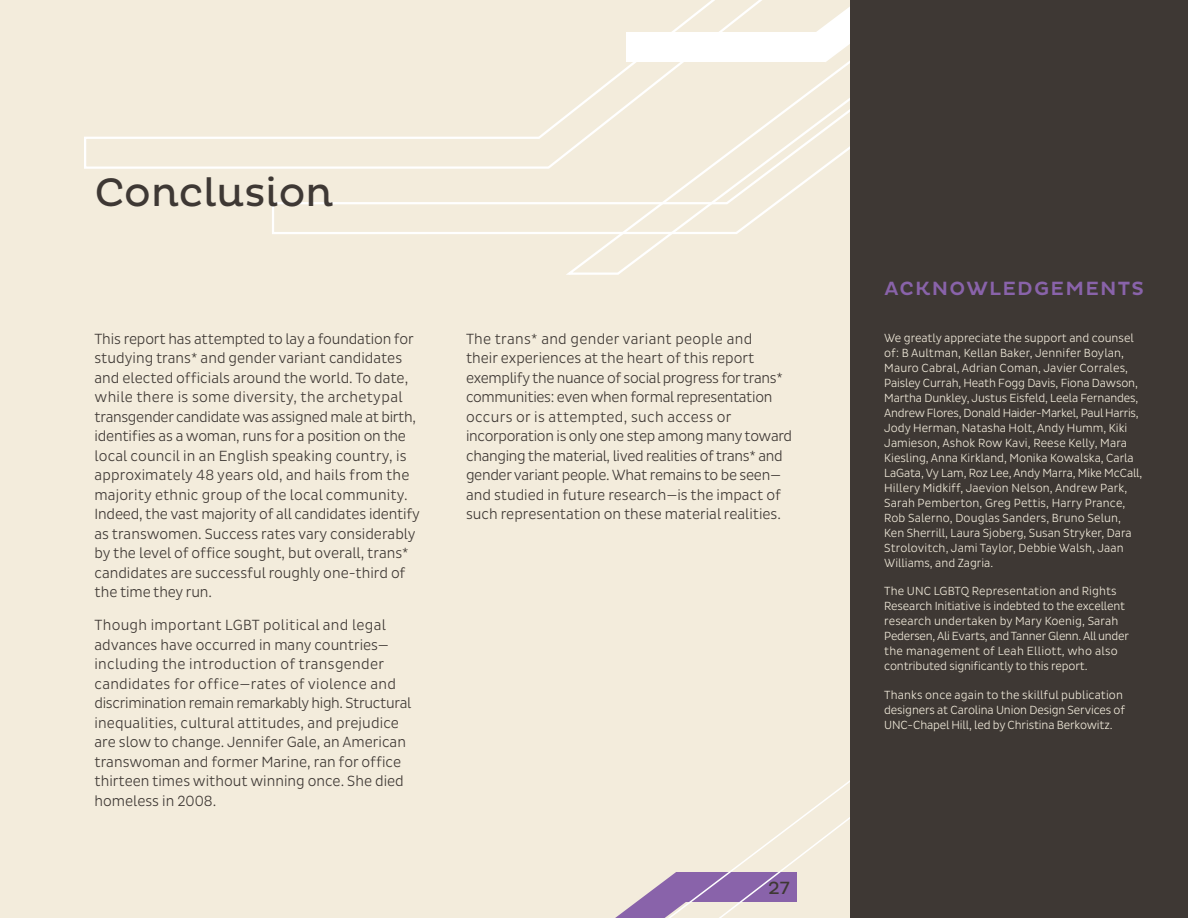
<style>
.page{position:relative;width:1188px;height:918px;background:#f3ecdc}
.page>*{position:absolute;margin:0;border:0;box-sizing:border-box;transform-origin:0 0}
.t1{font:40.5px "Pluto";color:#3e3834}
.t2{font:500 19.5px "Pluto";letter-spacing:.065em;color:#8963aa}
.t3{font:18px "Pluto";color:#3e3834}
.t4{font:300 15px/19.5px "Pluto Sans Cond";color:#3e3834}
.t5{font:300 15px/19.5px "Pluto Sans Cond";letter-spacing:-.02em;color:#3e3834}
.t6{font:300 12px/15px "Pluto Sans Cond";color:#f3ecdc}
</style>
<div class="page">
<svg style="left:84px;top:136px;width:187px;height:33px"></svg>
<svg style="left:271px;top:115px;width:295px;height:119px"></svg>
<svg style="left:566px;top:0;width:284px;height:275px"></svg>
<div style="left:627px;top:32px;width:198px;height:30px;background:#fff"></div>
<svg style="left:807px;top:0;width:43px;height:62px"></svg>
<svg style="left:615px;top:780px;width:235px;height:138px"></svg>
<div style="left:850px;top:0;width:338px;height:918px;background:#3e3834"></div>
<h1 class="t1" style="left:94px;top:169px;width:240px">Conclusion</h1>
<p class="t4" style="left:94px;top:329px;width:327px">This report has attempted to lay a foundation for studying trans* and gender variant candidates and elected officials around the world. To date, while there is some diversity, the archetypal transgender candidate was assigned male at birth, identifies as a woman, runs for a position on the local council in an English speaking country, is approximately 48 years old, and hails from the majority ethnic group of the local community.<br>Indeed, the vast majority of all candidates identify as transwomen. Success rates vary considerably by the level of office sought, but overall, trans* candidates are successful roughly one-third of the time they run.</p>
<p class="t4" style="left:94px;top:616px;width:318px">Though important LGBT political and legal advances have occurred in many countries— including the introduction of transgender candidates for office—rates of violence and discrimination remain remarkably high. Structural inequalities, cultural attitudes, and prejudice are slow to change. Jennifer Gale, an American transwoman and former Marine, ran for office thirteen times without winning once. She died homeless in 2008.</p>
<p class="t5" style="left:466px;top:329px;width:328px">The trans* and gender variant people and<br>their experiences at the heart of this report exemplify the nuance of social progress for trans* communities: even when formal representation occurs or is attempted, such access or incorporation is only one step among many toward changing the material, lived realities of trans* and gender variant people. What remains to be seen— and studied in future research—is the impact of such representation on these material realities.</p>
<h3 class="t3" style="left:768px;top:877px;width:23px">27</h3>
<h2 class="t2" style="left:884px;top:277px;width:261px">ACKNOWLEDGEMENTS</h2>
<p class="t6" style="left:884px;top:330px;width:260px">We greatly appreciate the support and counsel of: B Aultman, Kellan Baker, Jennifer Boylan, Mauro Cabral, Adrian Coman, Javier Corrales, Paisley Currah, Heath Fogg Davis, Fiona Dawson, Martha Dunkley, Justus Eisfeld, Leela Fernandes, Andrew Flores, Donald Haider-Markel, Paul Harris, Jody Herman, Natasha Holt, Andy Humm, Kiki Jamieson, Ashok Row Kavi, Reese Kelly, Mara Kiesling, Anna Kirkland, Monika Kowalska, Carla LaGata, Vy Lam, Roz Lee, Andy Marra, Mike McCall, Hillery Midkiff, Jaevion Nelson, Andrew Park, Sarah Pemberton, Greg Pettis, Harry Prance, Rob Salerno, Douglas Sanders, Bruno Selun, Ken Sherrill, Laura Sjoberg, Susan Stryker, Dara Strolovitch, Jami Taylor, Debbie Walsh, Jaan Williams, and Zagria.</p>
<p class="t6" style="left:884px;top:584px;width:246px">The UNC LGBTQ Representation and Rights Research Initiative is indebted to the excellent research undertaken by Mary Koenig, Sarah Pedersen, Ali Evarts, and Tanner Glenn. All under the management of Leah Elliott, who also contributed significantly to this report.</p>
<p class="t6" style="left:884px;top:687px;width:242px">Thanks once again to the skillful publication designers at Carolina Union Design Services of<br>UNC-Chapel Hill, led by Christina Berkowitz.</p>
</div>
